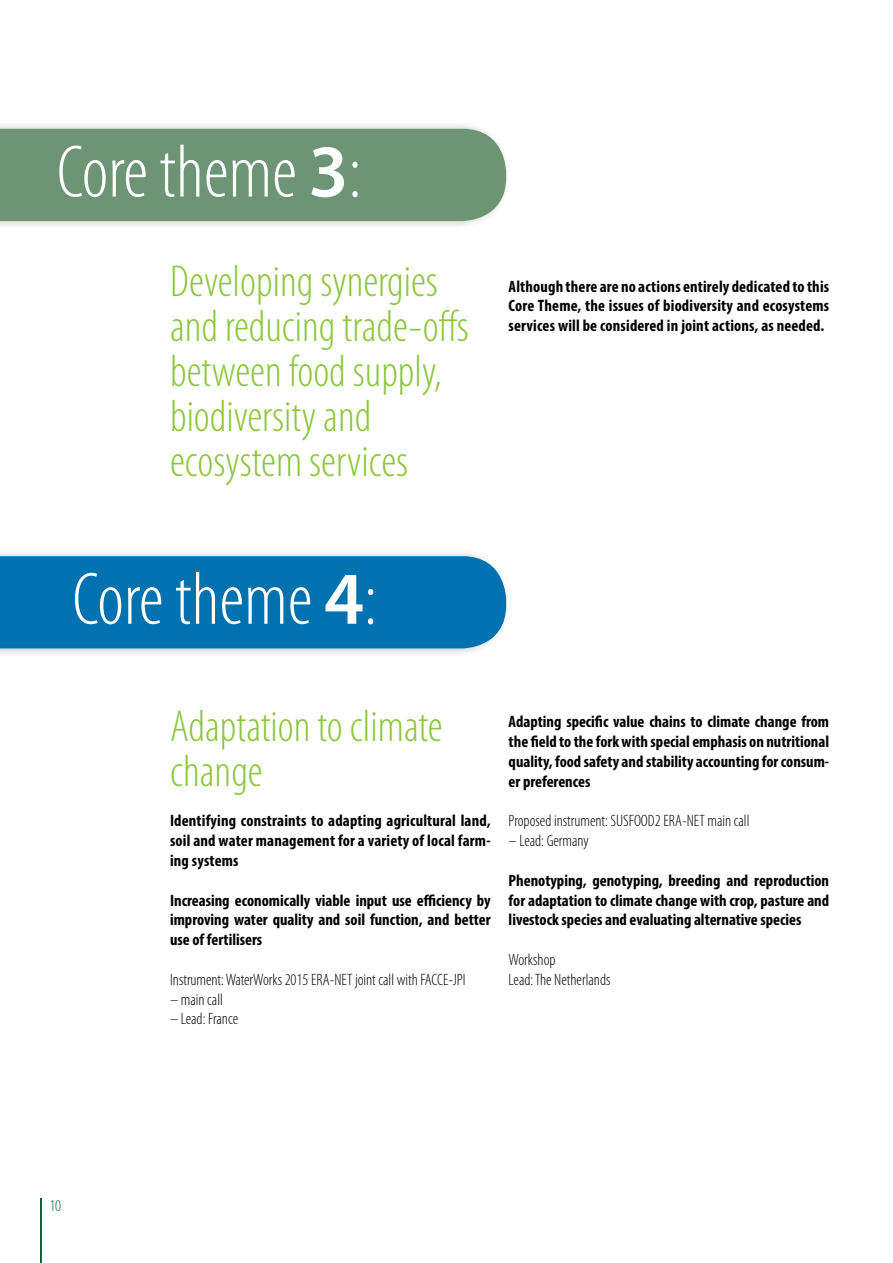
<style>
.page{position:relative;width:893px;height:1263px;background:#fff}
.page>*{position:absolute;margin:0;border:0;box-sizing:border-box;transform-origin:0 0}
.t1{font:300 condensed 75px "Myriad Pro";color:#fff}
.t2{font:300 condensed 45px/45px "Myriad Pro";color:#8dc63f}
.t3{font:700 condensed 16.5px/19.8px "Myriad Pro";color:#000;text-align:justify}
.t4{font:300 condensed 16.5px/19.8px "Myriad Pro";color:#000}
.t5{font:300 condensed 16.5px "Myriad Pro";color:#006838}
.s1{font-weight:600;font-stretch:normal}
</style>
<div class="page">
<div style="left:0;top:549px;width:510px;height:108px;background:#000;opacity:.25"></div>
<div style="left:0;top:556px;width:506px;height:92px;background:#0072af"></div>
<div style="left:0;top:121px;width:510px;height:108px;background:#000;opacity:.25"></div>
<div style="left:0;top:129px;width:506px;height:92px;background:#6c9475"></div>
<hr style="left:40px;top:1198px;width:1px;height:65px;background:#006838">
<h1 class="t1" style="left:57px;top:132px;width:306px">Core theme <span class="s1">3</span>:</h1>
<h2 class="t2" style="left:170px;top:260px;width:300px">Developing synergies and reducing trade-offs between food supply, biodiversity and ecosystem services</h2>
<p class="t3" style="left:509px;top:276px;width:322px">Although there are no actions entirely dedicated to this Core Theme, the issues of biodiversity and ecosystems services will be considered in joint actions, as needed.</p>
<h1 class="t1" style="left:72px;top:559px;width:306px">Core theme <span class="s1">4</span>:</h1>
<h2 class="t2" style="left:170px;top:705px;width:274px">Adaptation to climate change</h2>
<p class="t3" style="left:170px;top:810px;width:322px">Identifying constraints to adapting agricultural land, soil and water management for a variety of local farm&shy;ing systems</p>
<p class="t3" style="left:170px;top:890px;width:322px">Increasing economically viable input use efficiency by improving water quality and soil function, and better use of fertilisers</p>
<p class="t4" style="left:170px;top:970px;width:297px">Instrument: WaterWorks 2015 ERA-NET joint call with FACCE-JPI</p>
<p class="t4" style="left:170px;top:989px;width:54px">– main call</p>
<p class="t4" style="left:170px;top:1009px;width:70px">– Lead: France</p>
<p class="t3" style="left:509px;top:711px;width:322px">Adapting specific value chains to climate change from the field to the fork with special emphasis on nutritional quality, food safety and stability accounting for consum&shy;er preferences</p>
<p class="t4" style="left:509px;top:811px;width:242px">Proposed instrument: SUSFOOD2 ERA-NET main call</p>
<p class="t4" style="left:509px;top:831px;width:82px">– Lead: Germany</p>
<p class="t3" style="left:509px;top:870px;width:322px">Phenotyping, genotyping, breeding and reproduction for adaptation to climate change with crop, pasture and livestock species and evaluating alternative species</p>
<p class="t4" style="left:509px;top:950px;width:103px">Workshop<br>Lead: The Netherlands</p>
<p class="t5" style="left:49px;top:1197px;width:13px">10</p>
</div>
